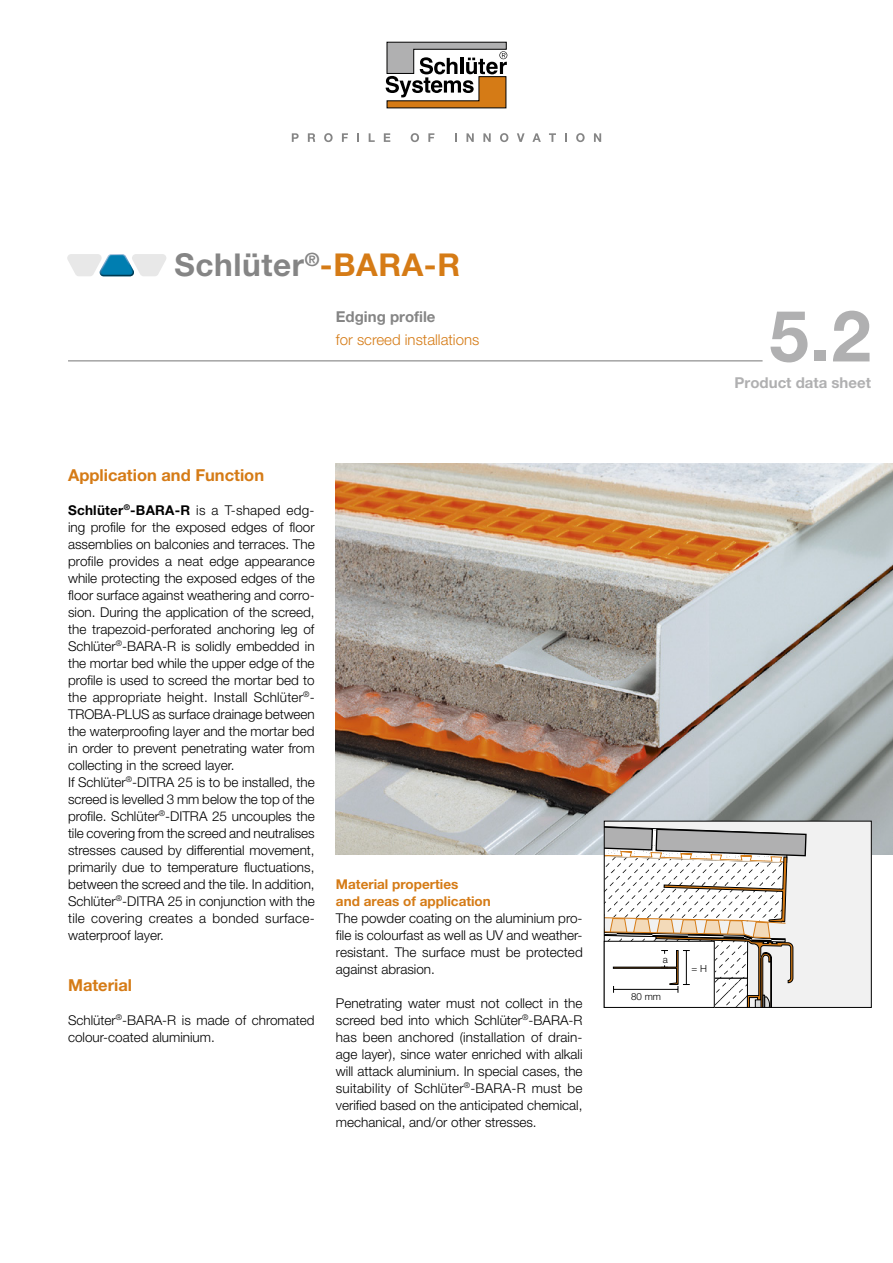
<style>
.page{position:relative;width:893px;height:1263px;background:#fff}
.page>*{position:absolute;margin:0;border:0;box-sizing:border-box;transform-origin:0 0}
.t1{font:700 71.25px "Helvetica Neue LT Pro";color:#b0b0b1}
.t2{font:700 31.5px "Helvetica Neue LT Pro";letter-spacing:.02em;color:#858585}
.t3{font:700 16.5px "Helvetica Neue LT Pro";color:#d57b16}
.t4{font:300 15px "Helvetica Neue LT Pro";color:#d57b16}
.t5{font:700 15px "Helvetica Neue LT Pro";color:#b0b0b1}
.t6{font:700 15px "Helvetica Neue LT Pro";color:#858585}
.t7{font:300 13.5px/17px "Helvetica Neue LT Pro";color:#000}
.t8{font:700 13.5px/17px "Helvetica Neue LT Pro";color:#d57b16}
.t9{font:300 9.75px "Helvetica Neue LT Pro";color:#000}
.s1{color:#d57b16}
.s2{font-weight:700}
</style>
<div class="page">
<img style="left:336px;top:463px;width:557px;height:392px">
<div style="left:604px;top:821px;width:267px;height:186px;background:#f1f1f1"></div>
<div style="left:604px;top:821px;width:268px;height:187px;border:1px solid #000"></div>
<svg style="left:604px;top:824px;width:261px;height:183px"></svg>
<div style="left:604px;top:941px;width:111px;height:67px;border:1px solid #000"></div>
<hr style="left:68px;top:360px;width:695px;height:1px;background:#858585">
<svg style="left:67px;top:254px;width:99px;height:22px"></svg>
<svg style="left:386px;top:42px;width:121px;height:66px"></svg>
<svg style="left:292px;top:133px;width:7px;height:9px"></svg>
<svg style="left:308px;top:133px;width:7px;height:9px"></svg>
<svg style="left:324px;top:133px;width:9px;height:9px"></svg>
<svg style="left:342px;top:133px;width:6px;height:9px"></svg>
<svg style="left:357px;top:133px;width:2px;height:9px"></svg>
<svg style="left:369px;top:133px;width:6px;height:9px"></svg>
<svg style="left:384px;top:133px;width:6px;height:9px"></svg>
<svg style="left:411px;top:133px;width:8px;height:9px"></svg>
<svg style="left:428px;top:133px;width:6px;height:9px"></svg>
<svg style="left:455px;top:133px;width:2px;height:9px"></svg>
<svg style="left:466px;top:133px;width:8px;height:9px"></svg>
<svg style="left:483px;top:133px;width:8px;height:9px"></svg>
<svg style="left:500px;top:133px;width:8px;height:9px"></svg>
<svg style="left:517px;top:133px;width:8px;height:9px"></svg>
<svg style="left:532px;top:133px;width:9px;height:9px"></svg>
<svg style="left:549px;top:133px;width:7px;height:9px"></svg>
<svg style="left:565px;top:133px;width:2px;height:9px"></svg>
<svg style="left:576px;top:133px;width:9px;height:9px"></svg>
<svg style="left:594px;top:133px;width:7px;height:9px"></svg>
<h2 class="t2" style="left:174px;top:246px;width:287px">Schlüter<sup>®</sup><span class="s1">-BARA-R</span></h2>
<p class="t6" style="left:336px;top:307px;width:101px">Edging profile</p>
<p class="t4" style="left:336px;top:330px;width:145px">for screed installations</p>
<p class="t3" style="left:68px;top:464px;width:198px">Application and Function</p>
<p class="t7" style="left:68px;top:501px;width:248px"><span class="s2">Schlüter</span><sup>®</sup><span class="s2">-BARA-R</span> is a T-shaped edg&shy;ing profile for the exposed edges of floor assemblies on balconies and terraces. The profile provides a neat edge appearance while protecting the exposed edges of the floor surface against weathering and corro&shy;sion. During the application of the screed, the trapezoid-perforated anchoring leg of Schlüter<sup>®</sup>-BARA-R is solidly embedded in the mortar bed while the upper edge of the profile is used to screed the mortar bed to the appropriate height. Install Schlüter<sup>®</sup>- TROBA-PLUS as surface drainage between the waterproofing layer and the mortar bed in order to prevent penetrating water from collecting in the screed layer.<br>If Schlüter<sup>®</sup>-DITRA 25 is to be installed, the screed is levelled 3 mm below the top of the profile. Schlüter<sup>®</sup>-DITRA 25 uncouples the tile covering from the screed and neutralises stresses caused by differential movement, primarily due to temperature fluctuations, between the screed and the tile. In addition, Schlüter<sup>®</sup>-DITRA 25 in conjunction with the tile covering creates a bonded surface&shy;waterproof layer.</p>
<p class="t3" style="left:68px;top:975px;width:66px">Material</p>
<p class="t7" style="left:68px;top:1011px;width:248px">Schlüter<sup>®</sup>-BARA-R is made of chromated colour-coated aluminium.</p>
<p class="t8" style="left:336px;top:875px;width:156px">Material properties<br>and areas of application</p>
<p class="t7" style="left:336px;top:909px;width:248px;text-align:justify">The powder coating on the aluminium pro&shy;file is colourfast as well as UV and weather&shy;resistant. The surface must be protected against abrasion.</p>
<p class="t7" style="left:336px;top:994px;width:248px;text-align:justify">Penetrating water must not collect in the screed bed into which Schlüter<sup>®</sup>-BARA-R has been anchored (installation of drain&shy;age layer), since water enriched with alkali will attack aluminium. In special cases, the suitability of Schlüter<sup>®</sup>-BARA-R must be verified based on the anticipated chemical, mechanical, and/or other stresses.</p>
<h1 class="t1" style="left:769px;top:292px;width:103px">5.2</h1>
<p class="t5" style="left:735px;top:373px;width:138px">Product data sheet</p>
<p class="t9" style="left:663px;top:953px;width:7px">a</p>
<p class="t9" style="left:631px;top:991px;width:31px">80 mm</p>
<p class="t9" style="left:692px;top:962px;width:17px">= H</p>
</div>
